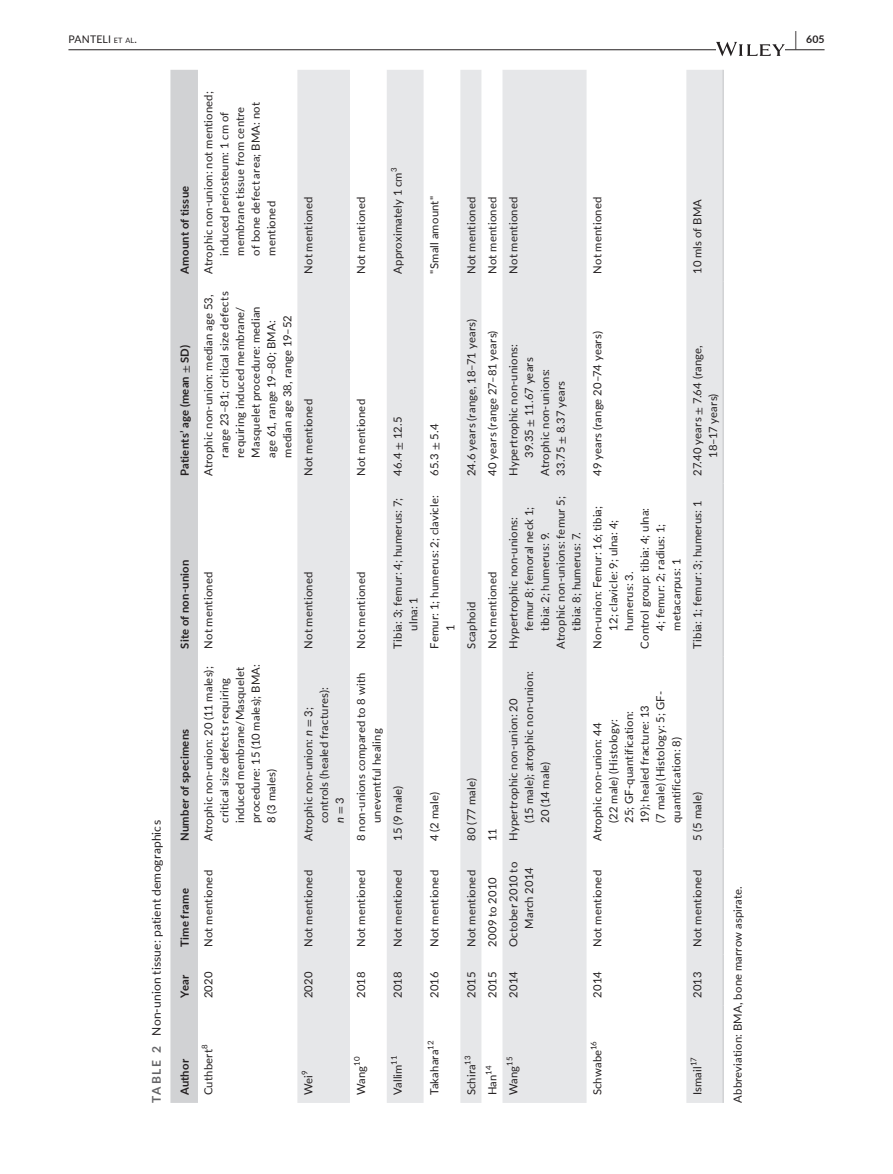
<style>
.page{position:relative;width:893px;height:1174px;background:#fff}
.page>*{position:absolute;margin:0;border:0;box-sizing:border-box;transform-origin:0 0}
.t1{font:12px "Lato";letter-spacing:.015em;color:#231f20}
.t2{font:11.25px/15.8px "Lato";letter-spacing:.015em;color:#231f20}
.t3{font:700 11.25px "Lato";letter-spacing:.02em;color:#231f20}
.t4{font:10.5px "Lato";letter-spacing:.02em;color:#231f20}
.t5{font:700 10.5px "Lato";color:#231f20}
.t6{font:7.8px "Lato";letter-spacing:-.01em;color:#231f20}
.s1{font-size:7.35px}
.s2{font-size:19.5px}
.s3{font-weight:700;color:#636366}
.s4{font-family:"STIX";font-weight:400}
.s5{font-style:italic}
.s6{font-family:"STIX"}
</style>
<div class="page">
<hr style="left:68px;top:49px;width:756px;height:1px;background:#231f20">
<svg style="left:716px;top:42px;width:69px;height:14px"></svg>
<svg style="left:170px;top:70px;width:28px;height:1032px;background:#d6d7d8"></svg>
<svg style="left:297px;top:70px;width:425px;height:1032px;fill:#e6e7e9"></svg>
<hr style="left:722px;top:1005px;width:2px;height:97px;background:#d1d2d4">
<hr style="left:722px;top:954px;width:2px;height:51px;background:#d1d2d4">
<hr style="left:722px;top:848px;width:2px;height:106px;background:#d1d2d4">
<hr style="left:722px;top:656px;width:2px;height:192px;background:#d1d2d4">
<hr style="left:722px;top:483px;width:2px;height:173px;background:#d1d2d4">
<hr style="left:722px;top:281px;width:2px;height:202px;background:#d1d2d4">
<hr style="left:722px;top:70px;width:2px;height:211px;background:#d1d2d4">
<p class="t4" style="left:68px;top:31px;width:70px">PANTELI <span class="s1">et al</span>.</p>
<p class="t5" style="left:795px;top:31px;width:31px"><span class="s2">|</span> 605</p>
<p class="t1" style="left:148px;top:1102px;width:284px;rotate:-90deg"><span class="s3">TABLE 2</span> Non-union tissue: patient demographics</p>
<p class="t3" style="left:176px;top:274px;width:89px;rotate:-90deg">Amount of tissue</p>
<p class="t3" style="left:176px;top:476px;width:132px;rotate:-90deg">Patients’ age (mean <span class="s4">±</span> SD)</p>
<p class="t3" style="left:176px;top:648px;width:90px;rotate:-90deg">Site of non-union</p>
<p class="t3" style="left:176px;top:841px;width:114px;rotate:-90deg">Number of specimens</p>
<p class="t3" style="left:176px;top:947px;width:60px;rotate:-90deg">Time frame</p>
<p class="t3" style="left:176px;top:998px;width:25px;rotate:-90deg">Year</p>
<p class="t2" style="left:200px;top:256px;width:166px;text-indent:-18px;rotate:-90deg">Atrophic non-union: not mentioned; induced periosteum: 1 cm of membrane tissue from centre<br>of bone defect area; BMA: not mentioned</p>
<p class="t2" style="left:200px;top:458px;width:168px;text-indent:-18px;rotate:-90deg">Atrophic non-union: median age 53, range 23–81; critical size defects requiring induced membrane/<br>Masquelet procedure: median age 61, range 19–80; BMA: median age 38, range 19–52</p>
<p class="t2" style="left:300px;top:274px;width:78px;rotate:-90deg">Not mentioned</p>
<p class="t2" style="left:300px;top:476px;width:78px;rotate:-90deg">Not mentioned</p>
<p class="t2" style="left:200px;top:648px;width:78px;rotate:-90deg">Not mentioned</p>
<p class="t2" style="left:200px;top:823px;width:161px;text-indent:-18px;rotate:-90deg">Atrophic non-union: 20 (11 males); critical size defects requiring induced membrane/Masquelet procedure: 15 (10 males); BMA:<br>8 (3 males)</p>
<p class="t2" style="left:200px;top:947px;width:78px;rotate:-90deg">Not mentioned</p>
<p class="t2" style="left:200px;top:998px;width:28px;rotate:-90deg">2020</p>
<p class="t2" style="left:300px;top:648px;width:78px;rotate:-90deg">Not mentioned</p>
<p class="t2" style="left:300px;top:823px;width:137px;text-indent:-18px;rotate:-90deg">Atrophic non-union: <span class="s5">n</span> <span class="s6">=</span> 3; controls (healed fractures): <span class="s5">n</span><span class="s6">=</span>3</p>
<p class="t2" style="left:300px;top:947px;width:78px;rotate:-90deg">Not mentioned</p>
<p class="t2" style="left:300px;top:998px;width:28px;rotate:-90deg">2020</p>
<p class="t2" style="left:353px;top:274px;width:78px;rotate:-90deg">Not mentioned</p>
<p class="t6" style="left:388px;top:172px;width:6px;rotate:-90deg">3</p>
<p class="t2" style="left:389px;top:274px;width:103px;rotate:-90deg">Approximately 1 cm</p>
<p class="t2" style="left:426px;top:274px;width:79px;rotate:-90deg">"Small amount"</p>
<p class="t2" style="left:463px;top:274px;width:78px;rotate:-90deg">Not mentioned</p>
<p class="t2" style="left:484px;top:274px;width:78px;rotate:-90deg">Not mentioned</p>
<p class="t2" style="left:505px;top:274px;width:78px;rotate:-90deg">Not mentioned</p>
<p class="t2" style="left:589px;top:274px;width:78px;rotate:-90deg">Not mentioned</p>
<p class="t2" style="left:689px;top:274px;width:76px;rotate:-90deg">10 mls of BMA</p>
<p class="t2" style="left:353px;top:476px;width:78px;rotate:-90deg">Not mentioned</p>
<p class="t2" style="left:353px;top:648px;width:78px;rotate:-90deg">Not mentioned</p>
<p class="t2" style="left:353px;top:823px;width:152px;text-indent:-18px;rotate:-90deg">8 non-unions compared to 8 with uneventful healing</p>
<p class="t2" style="left:389px;top:476px;width:61px;rotate:-90deg">46.4 <span class="s6">±</span> 12.5</p>
<p class="t2" style="left:389px;top:630px;width:134px;text-indent:-18px;rotate:-90deg">Tibia: 3; femur: 4; humerus: 7; ulna: 1</p>
<p class="t2" style="left:389px;top:841px;width:57px;rotate:-90deg">15 (9 male)</p>
<p class="t2" style="left:353px;top:947px;width:78px;rotate:-90deg">Not mentioned</p>
<p class="t2" style="left:353px;top:997px;width:28px;rotate:-90deg">2018</p>
<p class="t2" style="left:389px;top:947px;width:78px;rotate:-90deg">Not mentioned</p>
<p class="t2" style="left:389px;top:997px;width:28px;rotate:-90deg">2018</p>
<p class="t2" style="left:426px;top:476px;width:54px;rotate:-90deg">65.3 <span class="s6">±</span> 5.4</p>
<p class="t2" style="left:426px;top:630px;width:137px;text-indent:-18px;rotate:-90deg">Femur: 1; humerus: 2; clavicle:<br>1</p>
<p class="t2" style="left:426px;top:841px;width:50px;rotate:-90deg">4 (2 male)</p>
<p class="t2" style="left:426px;top:947px;width:78px;rotate:-90deg">Not mentioned</p>
<p class="t2" style="left:426px;top:997px;width:28px;rotate:-90deg">2016</p>
<p class="t2" style="left:463px;top:476px;width:158px;rotate:-90deg">24.6 years (range, 18–71 years)</p>
<p class="t2" style="left:484px;top:476px;width:147px;rotate:-90deg">40 years (range 27–81 years)</p>
<p class="t2" style="left:463px;top:648px;width:48px;rotate:-90deg">Scaphoid</p>
<p class="t2" style="left:484px;top:648px;width:78px;rotate:-90deg">Not mentioned</p>
<p class="t2" style="left:463px;top:841px;width:64px;rotate:-90deg">80 (77 male)</p>
<p class="t2" style="left:484px;top:841px;width:14px;rotate:-90deg">11</p>
<p class="t2" style="left:463px;top:947px;width:78px;rotate:-90deg">Not mentioned</p>
<p class="t2" style="left:463px;top:998px;width:28px;rotate:-90deg">2015</p>
<p class="t2" style="left:484px;top:947px;width:71px;rotate:-90deg">2009 to 2010</p>
<p class="t2" style="left:484px;top:998px;width:28px;rotate:-90deg">2015</p>
<p class="t2" style="left:505px;top:476px;width:133px;rotate:-90deg">Hypertrophic non-unions:</p>
<p class="t2" style="left:521px;top:458px;width:102px;rotate:-90deg">39.35 <span class="s6">±</span> 11.67 years</p>
<p class="t2" style="left:537px;top:476px;width:109px;rotate:-90deg">Atrophic non-unions:</p>
<p class="t2" style="left:552px;top:476px;width:97px;rotate:-90deg">33.75 <span class="s6">±</span> 8.37 years</p>
<p class="t2" style="left:552px;top:648px;width:154px;rotate:-90deg">Atrophic non-unions: femur 5;</p>
<p class="t2" style="left:505px;top:648px;width:133px;rotate:-90deg">Hypertrophic non-unions:</p>
<p class="t2" style="left:521px;top:630px;width:125px;rotate:-90deg">femur 8; femoral neck 1;</p>
<p class="t2" style="left:537px;top:630px;width:100px;rotate:-90deg">tibia: 2; humerus: 9.</p>
<p class="t2" style="left:568px;top:630px;width:100px;rotate:-90deg">tibia: 8; humerus: 7.</p>
<p class="t2" style="left:505px;top:823px;width:153px;text-indent:-18px;rotate:-90deg">Hypertrophic non-union: 20<br>(15 male); atrophic non-union:<br>20 (14 male)</p>
<p class="t2" style="left:505px;top:929px;width:68px;text-indent:-18px;rotate:-90deg">October 2010 to<br>March 2014</p>
<p class="t2" style="left:505px;top:997px;width:27px;rotate:-90deg">2014</p>
<p class="t2" style="left:589px;top:476px;width:146px;rotate:-90deg">49 years (range 20–74 years)</p>
<p class="t2" style="left:689px;top:458px;width:114px;text-indent:-18px;rotate:-90deg">27.40 years <span class="s6">±</span> 7.64 (range,<br>18–17 years)</p>
<p class="t2" style="left:589px;top:648px;width:144px;rotate:-90deg">Non-union: Femur: 16; tibia;</p>
<p class="t2" style="left:636px;top:648px;width:142px;rotate:-90deg">Control group: tibia: 4; ulna:</p>
<p class="t2" style="left:605px;top:630px;width:112px;rotate:-90deg">12; clavicle: 9; ulna: 4;</p>
<p class="t2" style="left:652px;top:630px;width:109px;rotate:-90deg">4; femur: 2; radius: 1;</p>
<p class="t2" style="left:668px;top:630px;width:73px;rotate:-90deg">metacarpus: 1</p>
<p class="t2" style="left:621px;top:630px;width:61px;rotate:-90deg">humerus: 3.</p>
<p class="t2" style="left:689px;top:648px;width:150px;rotate:-90deg">Tibia: 1; femur: 3; humerus: 1</p>
<p class="t2" style="left:589px;top:823px;width:133px;text-indent:-18px;rotate:-90deg">Atrophic non-union: 44<br>(22 male) (Histology:<br>25; GF-quantification:<br>19); healed fracture: 13<br>(7 male) (Histology: 5; GF&shy;quantification: 8)</p>
<p class="t2" style="left:689px;top:841px;width:50px;rotate:-90deg">5 (5 male)</p>
<p class="t2" style="left:589px;top:947px;width:78px;rotate:-90deg">Not mentioned</p>
<p class="t2" style="left:589px;top:997px;width:27px;rotate:-90deg">2014</p>
<p class="t2" style="left:689px;top:947px;width:78px;rotate:-90deg">Not mentioned</p>
<p class="t2" style="left:689px;top:997px;width:28px;rotate:-90deg">2013</p>
<p class="t3" style="left:176px;top:1095px;width:38px;rotate:-90deg">Author</p>
<p class="t6" style="left:199px;top:1049px;width:6px;rotate:-90deg">8</p>
<p class="t2" style="left:200px;top:1095px;width:48px;rotate:-90deg">Cuthbert</p>
<p class="t6" style="left:299px;top:1075px;width:6px;rotate:-90deg">9</p>
<p class="t2" style="left:300px;top:1095px;width:22px;rotate:-90deg">Wei</p>
<p class="t6" style="left:352px;top:1065px;width:11px;rotate:-90deg">10</p>
<p class="t2" style="left:353px;top:1095px;width:31px;rotate:-90deg">Wang</p>
<p class="t6" style="left:388px;top:1064px;width:10px;rotate:-90deg">11</p>
<p class="t2" style="left:389px;top:1095px;width:32px;rotate:-90deg">Vallim</p>
<p class="t6" style="left:425px;top:1050px;width:11px;rotate:-90deg">12</p>
<p class="t2" style="left:426px;top:1095px;width:47px;rotate:-90deg">Takahara</p>
<p class="t6" style="left:462px;top:1064px;width:11px;rotate:-90deg">13</p>
<p class="t2" style="left:463px;top:1095px;width:33px;rotate:-90deg">Schira</p>
<p class="t6" style="left:483px;top:1074px;width:10px;rotate:-90deg">14</p>
<p class="t2" style="left:484px;top:1095px;width:22px;rotate:-90deg">Han</p>
<p class="t6" style="left:504px;top:1065px;width:11px;rotate:-90deg">15</p>
<p class="t2" style="left:505px;top:1095px;width:31px;rotate:-90deg">Wang</p>
<p class="t6" style="left:588px;top:1050px;width:11px;rotate:-90deg">16</p>
<p class="t2" style="left:589px;top:1095px;width:47px;rotate:-90deg">Schwabe</p>
<p class="t6" style="left:688px;top:1066px;width:11px;rotate:-90deg">17</p>
<p class="t2" style="left:689px;top:1095px;width:31px;rotate:-90deg">Ismail</p>
<p class="t2" style="left:729px;top:1103px;width:218px;rotate:-90deg">Abbreviation: BMA, bone marrow aspirate.</p>
</div>
